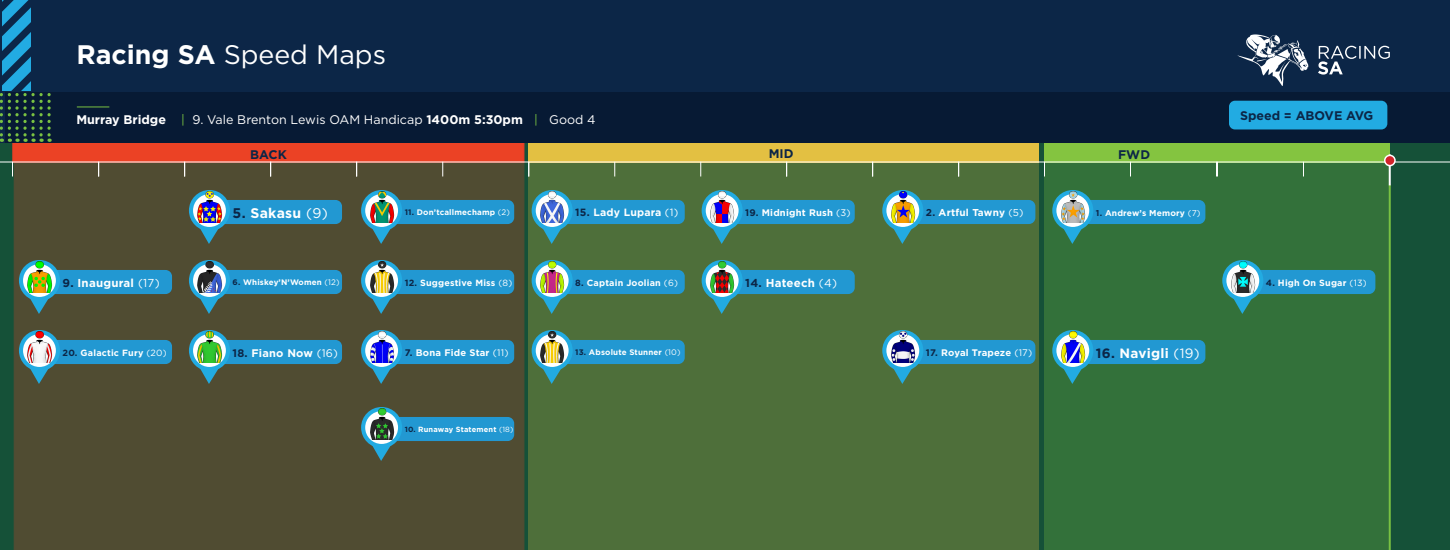
<style>
.page{position:relative;width:1450px;height:550px;background:#fff}
.page>*{position:absolute;margin:0;border:0;box-sizing:border-box;transform-origin:0 0}
.t1{font:26.8px "Gotham HTF";color:#fff}
.t2{font:700 14px "Gotham HTF";letter-spacing:.02em;color:#fff}
.t3{font:700 13.5px "Gotham HTF";letter-spacing:.02em;color:#fff}
.t4{font:12.5px "Gotham";color:#fff}
.t5{font:700 12.5px "Gotham HTF";color:#0c2647}
.t6{font:700 11.5px "Gotham HTF";letter-spacing:.02em;color:#fff}
.t7{font:700 11px "Gotham HTF";letter-spacing:.02em;color:#fff}
.t8{font:700 10.5px "Gotham HTF";letter-spacing:.02em;color:#fff}
.t9{font:700 10px "Gotham HTF";letter-spacing:.02em;color:#fff}
.t10{font:700 9.5px "Gotham HTF";letter-spacing:.02em;color:#fff}
.t11{font:700 9px "Gotham HTF";letter-spacing:.02em;color:#fff}
.t12{font:700 8.5px "Gotham HTF";letter-spacing:.02em;color:#fff}
.t13{font:700 8px "Gotham HTF";letter-spacing:.02em;color:#fff}
.t14{font:700 7.5px "Gotham HTF";letter-spacing:.02em;color:#fff}
.s1{font-weight:700}
.s2{font-family:"Gotham HTF";font-weight:700}
.s3{font-family:"Gotham HTF";color:#79c142}
.s4{font-family:"Gotham HTF"}
.s5{color:#0c2647}
.s6{font-family:"Gotham";font-weight:400}
</style>
<div class="page">
<div style="left:0;top:119px;width:1450px;height:431px;background:#155138"></div>
<div style="left:14px;top:163px;width:510px;height:387px;background:#504c32"></div>
<div style="left:13px;top:142px;width:511px;height:20px;background:#eb4225;border:1px solid #eb3e26"></div>
<div style="left:528px;top:142px;width:510px;height:20px;background:#e3c042"></div>
<div style="left:1044px;top:142px;width:346px;height:20px;background:#84c440"></div>
<div style="left:528px;top:162px;width:510px;height:388px;background:#4e6f3a"></div>
<div style="left:1044px;top:160px;width:346px;height:390px;background:#33713a"></div>
<div style="left:0;top:0;width:1450px;height:143px;background:#0c2647"></div>
<hr style="left:0;top:162px;width:1450px;height:1px;background:#fff">
<div style="left:6px;top:92px;width:1444px;height:51px;background:#071a34"></div>
<svg style="left:442px;top:162px;width:1px;height:14px"></svg>
<hr style="left:77px;top:106px;width:32px;height:1px;background:#79c142">
<svg style="left:1318px;top:46px;width:72px;height:29px"></svg>
<svg style="left:1237px;top:34px;width:71px;height:52px"></svg>
<svg style="left:528px;top:163px;width:1px;height:13px"></svg>
<svg style="left:614px;top:162px;width:1px;height:14px"></svg>
<svg style="left:700px;top:162px;width:1px;height:14px"></svg>
<svg style="left:786px;top:163px;width:1px;height:13px"></svg>
<svg style="left:872px;top:163px;width:1px;height:13px"></svg>
<svg style="left:958px;top:163px;width:1px;height:13px"></svg>
<svg style="left:1044px;top:163px;width:1px;height:13px"></svg>
<svg style="left:1130px;top:163px;width:1px;height:13px"></svg>
<svg style="left:1216px;top:163px;width:2px;height:13px"></svg>
<svg style="left:1303px;top:163px;width:1px;height:13px"></svg>
<svg style="left:0;top:0;width:51px;height:142px"></svg>
<hr style="left:1389px;top:185px;width:2px;height:365px;background:#79c142">
<hr style="left:1389px;top:154px;width:2px;height:31px;background:#fff">
<div style="left:1385px;top:155px;width:10px;height:11px;background:#d1232a;border-radius:50%"></div>
<div style="left:1384px;top:155px;width:12px;height:11px;border:2px solid #fff;border-radius:50%"></div>
<svg style="left:12px;top:163px;width:1px;height:13px"></svg>
<svg style="left:98px;top:163px;width:1px;height:13px"></svg>
<svg style="left:184px;top:163px;width:1px;height:13px"></svg>
<svg style="left:270px;top:163px;width:1px;height:13px"></svg>
<svg style="left:356px;top:163px;width:1px;height:13px"></svg>
<svg style="left:19px;top:260px;width:153px;height:54px;background:#3f717a"></svg>
<img style="left:26px;top:262px;width:27px;height:30px">
<svg style="left:189px;top:190px;width:153px;height:54px;background:#3f707b"></svg>
<img style="left:196px;top:192px;width:27px;height:30px">
<svg style="left:189px;top:260px;width:153px;height:54px;background:#3f707b"></svg>
<img style="left:196px;top:262px;width:27px;height:30px">
<svg style="left:19px;top:330px;width:153px;height:54px;background:#3f717b"></svg>
<img style="left:26px;top:332px;width:27px;height:30px">
<svg style="left:189px;top:330px;width:153px;height:54px;background:#3f717a"></svg>
<img style="left:196px;top:332px;width:27px;height:30px">
<svg style="left:361px;top:190px;width:153px;height:54px;background:#3f707b"></svg>
<img style="left:368px;top:192px;width:27px;height:30px">
<svg style="left:361px;top:260px;width:153px;height:54px;background:#3f717b"></svg>
<img style="left:368px;top:262px;width:27px;height:30px">
<svg style="left:361px;top:330px;width:153px;height:54px;background:#3f707b"></svg>
<img style="left:368px;top:332px;width:27px;height:30px">
<svg style="left:361px;top:407px;width:153px;height:54px;background:#3f707a"></svg>
<img style="left:368px;top:409px;width:27px;height:30px">
<svg style="left:532px;top:190px;width:153px;height:54px"></svg>
<img style="left:539px;top:192px;width:26px;height:30px">
<svg style="left:532px;top:260px;width:153px;height:54px"></svg>
<img style="left:539px;top:262px;width:26px;height:30px">
<svg style="left:532px;top:330px;width:153px;height:54px"></svg>
<img style="left:539px;top:332px;width:26px;height:30px">
<svg style="left:702px;top:190px;width:153px;height:54px"></svg>
<img style="left:709px;top:192px;width:26px;height:30px">
<svg style="left:702px;top:260px;width:153px;height:54px"></svg>
<img style="left:709px;top:262px;width:26px;height:30px">
<svg style="left:882px;top:190px;width:153px;height:54px"></svg>
<img style="left:889px;top:192px;width:27px;height:30px">
<svg style="left:882px;top:330px;width:153px;height:54px"></svg>
<img style="left:889px;top:332px;width:27px;height:30px">
<svg style="left:1052px;top:190px;width:153px;height:54px"></svg>
<img style="left:1059px;top:192px;width:27px;height:30px">
<svg style="left:1052px;top:330px;width:153px;height:54px"></svg>
<img style="left:1059px;top:332px;width:27px;height:30px">
<svg style="left:1222px;top:260px;width:153px;height:54px"></svg>
<img style="left:1229px;top:262px;width:27px;height:30px">
<div style="left:1229px;top:101px;width:158px;height:28px;background:#22abe2;border-radius:6px"></div>
<p class="t1" style="left:76px;top:39px;width:311px"><span class="s1">Racing SA</span> Speed Maps</p>
<p class="t4" style="left:76px;top:113px;width:521px"><span class="s2">Murray Bridge</span> <span class="s3">|</span> <span class="s4">9.</span> Vale Brenton Lewis OAM Handicap <span class="s2">1400m 5:30pm</span> <span class="s3">|</span> Good 4</p>
<p class="t5" style="left:250px;top:147px;width:38px">BACK</p>
<p class="t5" style="left:769px;top:147px;width:26px">MID</p>
<p class="t5" style="left:1118px;top:147px;width:33px">FWD</p>
<p class="t2" style="left:233px;top:205px;width:97px"><span class="s5">5.</span> Sakasu <span class="s6">(9)</span></p>
<p class="t13" style="left:405px;top:208px;width:107px"><span class="s5">11.</span> Don’tcallmechamp <span class="s6">(2)</span></p>
<p class="t8" style="left:575px;top:207px;width:104px"><span class="s5">15.</span> Lady Lupara <span class="s6">(1)</span></p>
<p class="t10" style="left:745px;top:207px;width:107px"><span class="s5">19.</span> Midnight Rush <span class="s6">(3)</span></p>
<p class="t9" style="left:926px;top:207px;width:99px"><span class="s5">2.</span> Artful Tawny <span class="s6">(5)</span></p>
<p class="t12" style="left:1096px;top:208px;width:106px"><span class="s5">1.</span> Andrew’s Memory <span class="s6">(7)</span></p>
<p class="t6" style="left:63px;top:276px;width:99px"><span class="s5">9.</span> Inaugural <span class="s6">(17)</span></p>
<p class="t13" style="left:233px;top:278px;width:109px"><span class="s5">6.</span> Whiskey’N’Women <span class="s6">(12)</span></p>
<p class="t11" style="left:405px;top:277px;width:109px"><span class="s5">12.</span> Suggestive Miss <span class="s6">(8)</span></p>
<p class="t11" style="left:575px;top:277px;width:104px"><span class="s5">8.</span> Captain Joolian <span class="s6">(6)</span></p>
<p class="t6" style="left:745px;top:276px;width:93px"><span class="s5">14.</span> Hateech <span class="s6">(4)</span></p>
<p class="t11" style="left:63px;top:347px;width:106px"><span class="s5">20.</span> Galactic Fury <span class="s6">(20)</span></p>
<p class="t7" style="left:233px;top:346px;width:107px"><span class="s5">18.</span> Fiano Now <span class="s6">(16)</span></p>
<p class="t10" style="left:405px;top:347px;width:105px"><span class="s5">7.</span> Bona Fide Star <span class="s6">(11)</span></p>
<p class="t13" style="left:575px;top:348px;width:107px"><span class="s5">13.</span> Absolute Stunner <span class="s6">(10)</span></p>
<p class="t10" style="left:926px;top:347px;width:108px"><span class="s5">17.</span> Royal Trapeze <span class="s6">(17)</span></p>
<p class="t3" style="left:1096px;top:345px;width:105px"><span class="s5">16.</span> Navigli <span class="s6">(19)</span></p>
<p class="t14" style="left:405px;top:425px;width:110px"><span class="s5">10.</span> Runaway Statement <span class="s6">(18)</span></p>
<p class="t5" style="left:1240px;top:108px;width:135px">Speed = ABOVE AVG</p>
<p class="t11" style="left:1266px;top:277px;width:102px"><span class="s5">4.</span> High On Sugar <span class="s6">(13)</span></p>
</div>
